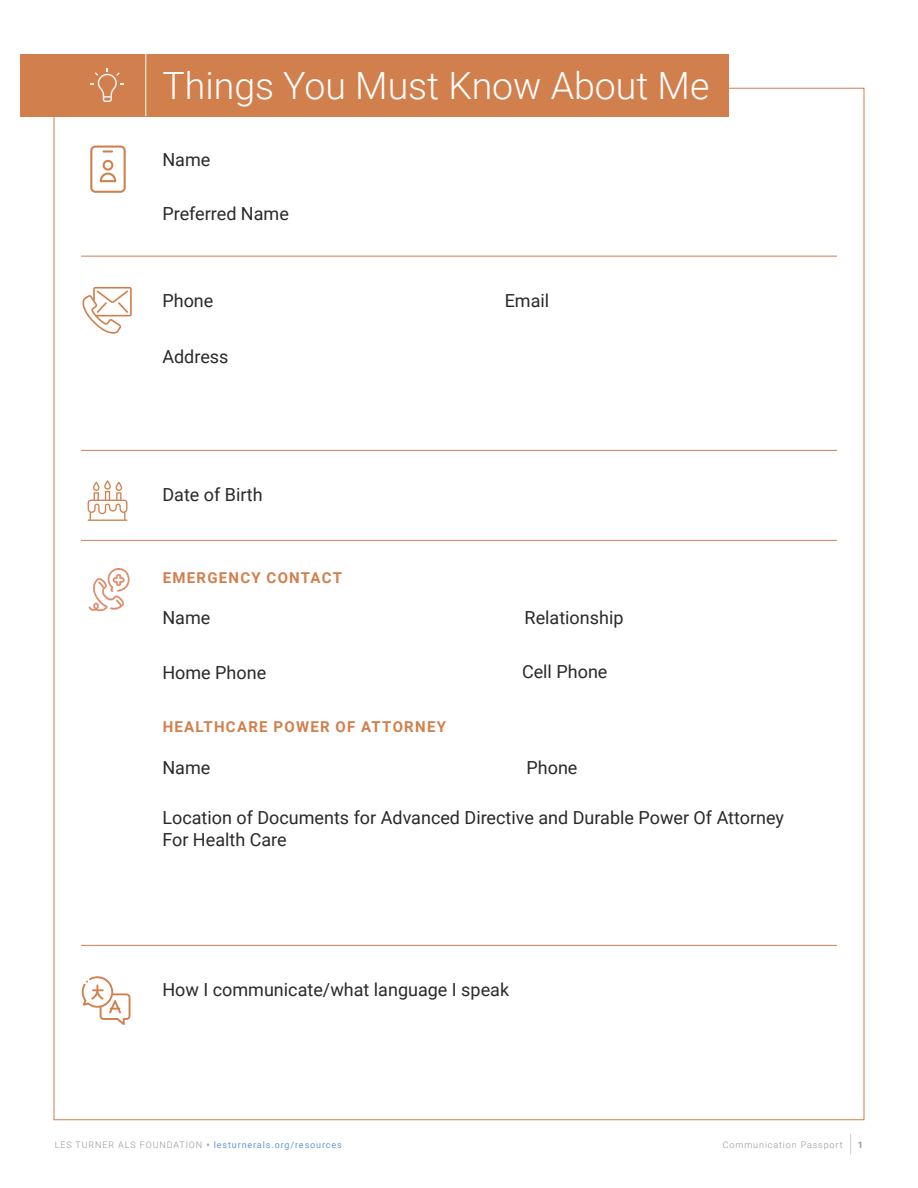
<style>
.page{position:relative;width:918px;height:1188px;background:#fff}
.page>*{position:absolute;margin:0;border:0;box-sizing:border-box;transform-origin:0 0}
.t1{font:300 37.5px "Roboto";color:#fff}
.t2{font:18px/21.6px "Roboto";color:#292929}
.t3{font:700 15px "Roboto";letter-spacing:.085em;color:#d17f4d}
.t4{font:9px "Roboto";letter-spacing:.1em;color:#6894cc}
.t5{font:300 9px "Roboto";letter-spacing:.1em;color:#939393}
.t6{font:700 9px "Roboto";color:#939393}
.s1{font-weight:300;color:#939393}
.s2{font-family:"Open Sans";font-weight:700;color:#9ab3db}
</style>
<div class="page">
<svg style="left:850px;top:1134px;width:1px;height:21px"></svg>
<div style="left:21px;top:54px;width:708px;height:62px;background:#d17f4d"></div>
<svg style="left:90px;top:146px;width:36px;height:47px"></svg>
<hr style="left:81px;top:256px;width:756px;height:1px;background:#d17f4d">
<hr style="left:81px;top:450px;width:756px;height:1px;background:#d17f4d">
<hr style="left:81px;top:540px;width:756px;height:1px;background:#d17f4d">
<hr style="left:81px;top:945px;width:756px;height:1px;background:#d17f4d">
<svg style="left:82px;top:287px;width:50px;height:47px"></svg>
<svg style="left:88px;top:480px;width:39px;height:41px"></svg>
<svg style="left:82px;top:976px;width:48px;height:49px"></svg>
<img style="left:88px;top:569px;width:42px;height:42px">
<svg style="left:90px;top:68px;width:34px;height:34px"></svg>
<hr style="left:145px;top:54px;width:1px;height:62px;background:#fff">
<p class="t1" style="left:162px;top:60px;width:549px">Things You Must Know About Me</p>
<p class="t2" style="left:162px;top:148px;width:49px">Name</p>
<p class="t2" style="left:162px;top:202px;width:128px">Preferred Name</p>
<p class="t2" style="left:162px;top:290px;width:53px">Phone</p>
<p class="t2" style="left:162px;top:345px;width:68px">Address</p>
<p class="t2" style="left:162px;top:483px;width:102px">Date of Birth</p>
<p class="t3" style="left:163px;top:567px;width:181px">EMERGENCY CONTACT</p>
<p class="t2" style="left:162px;top:607px;width:49px">Name</p>
<p class="t2" style="left:505px;top:290px;width:46px">Email</p>
<p class="t2" style="left:525px;top:607px;width:100px">Relationship</p>
<p class="t2" style="left:162px;top:661px;width:105px">Home Phone</p>
<p class="t2" style="left:522px;top:661px;width:87px">Cell Phone</p>
<p class="t3" style="left:163px;top:716px;width:285px">HEALTHCARE POWER OF ATTORNEY</p>
<p class="t2" style="left:162px;top:756px;width:49px">Name</p>
<p class="t2" style="left:526px;top:756px;width:53px">Phone</p>
<p class="t2" style="left:162px;top:806px;width:623px">Location of Documents for Advanced Directive and Durable Power Of Attorney<br>For Health Care</p>
<p class="t2" style="left:162px;top:978px;width:348px">How I communicate/what language I speak</p>
<p class="t4" style="left:55px;top:1138px;width:289px"><span class="s1">LES TURNER ALS FOUNDATION</span> <span class="s2">•</span> lesturnerals.org/resources</p>
<p class="t5" style="left:723px;top:1138px;width:121px">Communication Passport</p>
<p class="t6" style="left:858px;top:1138px;width:7px">1</p>
</div>
